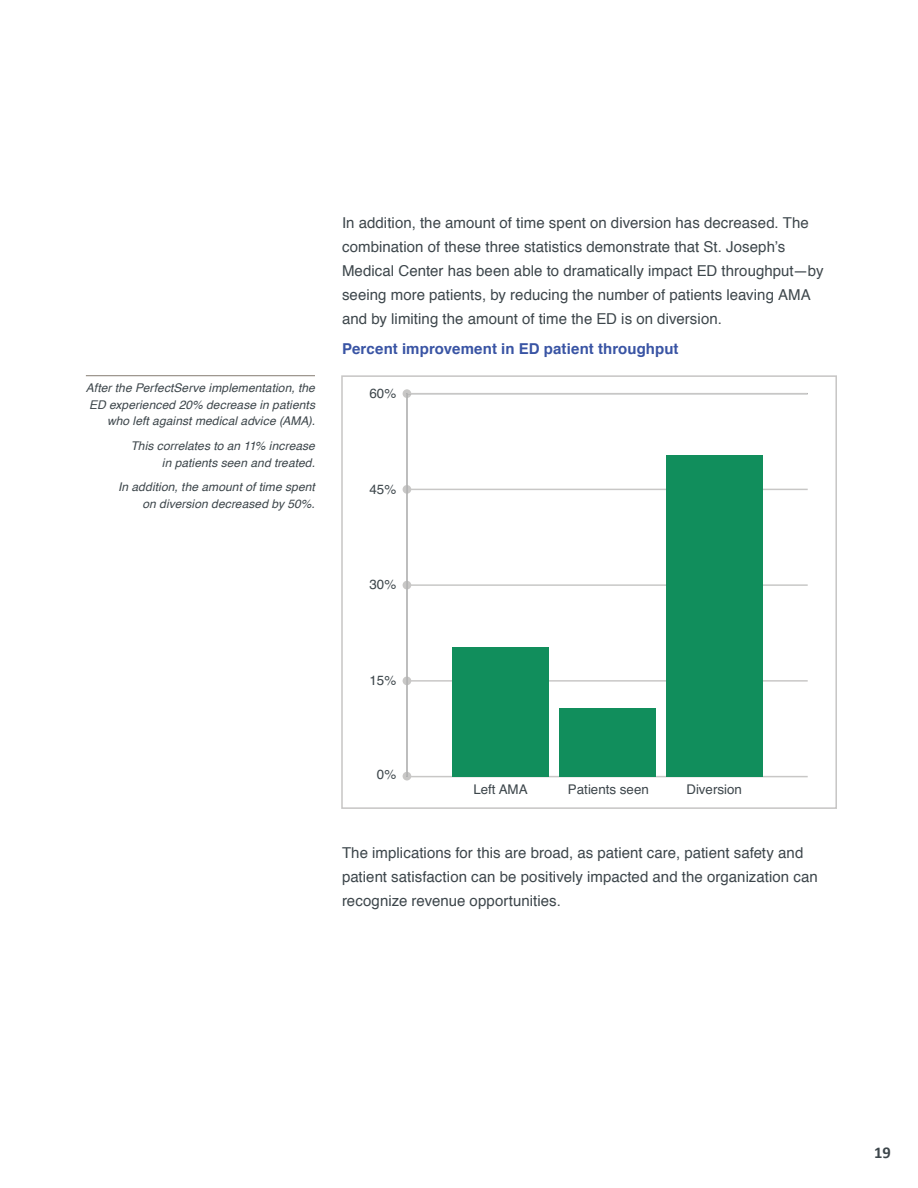
<style>
.page{position:relative;width:918px;height:1188px;background:#fff}
.page>*{position:absolute;margin:0;border:0;box-sizing:border-box;transform-origin:0 0}
.t1{font:700 16.5px "Calibri";color:#3d464b}
.Body_Text{font:15px/24px "Helvetica";letter-spacing:.005em;color:#3d464b}
.Subhead{font:700 15px "Helvetica";letter-spacing:.005em;color:#3954a4}
.t2{font:13.35px "Helvetica";color:#3d464b}
.t3{font:italic 12px/16.5px "Helvetica";letter-spacing:.01em;color:#3d464b;text-align:right}
</style>
<div class="page">
<hr style="left:86px;top:375px;width:229px;height:1px;background:#938b82">
<div style="left:403px;top:389px;width:8px;height:9px;background:#c8c7c6;border-radius:50%"></div>
<div style="left:403px;top:485px;width:8px;height:9px;background:#c8c7c6;border-radius:50%"></div>
<div style="left:403px;top:581px;width:8px;height:8px;background:#c8c7c6;border-radius:50%"></div>
<div style="left:403px;top:677px;width:8px;height:8px;background:#c8c7c6;border-radius:50%"></div>
<div style="left:403px;top:772px;width:8px;height:9px;background:#c8c7c6;border-radius:50%"></div>
<hr style="left:407px;top:776px;width:401px;height:1px;background:#c8c7c6">
<hr style="left:407px;top:680px;width:401px;height:2px;background:#c8c7c6">
<hr style="left:407px;top:584px;width:401px;height:2px;background:#c8c7c6">
<hr style="left:407px;top:489px;width:401px;height:1px;background:#c8c7c6">
<hr style="left:407px;top:393px;width:401px;height:1px;background:#c8c7c6">
<hr style="left:406px;top:394px;width:2px;height:383px;background:#c8c7c6">
<div style="left:666px;top:455px;width:96px;height:322px;background:#118e5c"></div>
<div style="left:559px;top:708px;width:96px;height:69px;background:#118e5c"></div>
<div style="left:452px;top:647px;width:97px;height:130px;background:#118e5c"></div>
<div style="left:341px;top:375px;width:496px;height:434px;border:2px solid #c8c7c6"></div>
<p class="t3" style="left:86px;top:380px;width:231px">After the PerfectServe implementation, the<br>ED experienced 20% decrease in patients who left against medical advice (AMA).</p>
<p class="t3" style="left:131px;top:438px;width:186px">This correlates to an 11% increase in patients seen and treated.</p>
<p class="t3" style="left:118px;top:479px;width:198px">In addition, the amount of time spent on diversion decreased by 50%.</p>
<p class="Body_Text" style="left:342px;top:211px;width:483px">In addition, the amount of time spent on diversion has decreased. The combination of these three statistics demonstrate that St. Joseph’s Medical Center has been able to dramatically impact ED throughput—by seeing more patients, by reducing the number of patients leaving AMA and by limiting the amount of time the ED is on diversion.</p>
<p class="Subhead" style="left:342px;top:337px;width:338px">Percent improvement in ED patient throughput</p>
<p class="t2" style="left:369px;top:383px;width:28px">60%</p>
<p class="t2" style="left:369px;top:479px;width:28px">45%</p>
<p class="t2" style="left:369px;top:574px;width:28px">30%</p>
<p class="t2" style="left:369px;top:670px;width:28px">15%</p>
<p class="t2" style="left:377px;top:764px;width:21px">0%</p>
<p class="t2" style="left:473px;top:779px;width:56px">Left AMA</p>
<p class="t2" style="left:568px;top:779px;width:82px">Patients seen</p>
<p class="t2" style="left:686px;top:779px;width:57px">Diversion</p>
<p class="Body_Text" style="left:342px;top:841px;width:477px">The implications for this are broad, as patient care, patient safety and patient satisfaction can be positively impacted and the organization can recognize revenue opportunities.</p>
<p class="t1" style="left:874px;top:1142px;width:18px">19</p>
</div>
